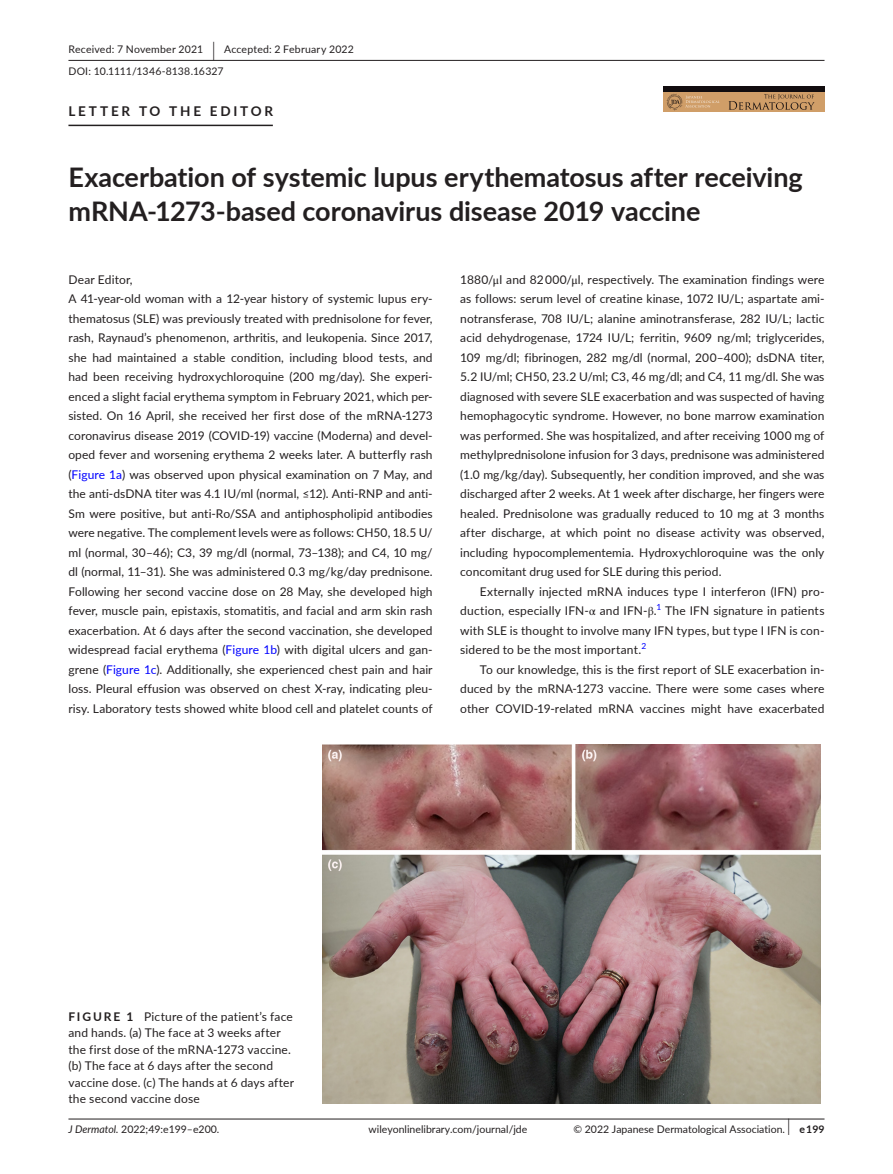
<style>
.page{position:relative;width:893px;height:1174px;background:#fff}
.page>*{position:absolute;margin:0;border:0;box-sizing:border-box;transform-origin:0 0}
.t1{font:700 27px/34.5px "Lato";letter-spacing:-.005em;color:#231f20}
.t2{font:700 13.5px "Lato";letter-spacing:.21em;color:#231f20}
.t3{font:12px/19.5px "Lato";letter-spacing:.005em;color:#231f20}
.t4{font:10.5px/21.8px "Lato";color:#231f20}
.t5{font:8.4px "Lato";color:#00f}
.s1{font-size:19.65px}
.s2{color:#00f}
.s3{font-family:"STIX"}
.s4{font-weight:700}
.s5{font-style:italic}
.s6{font-size:17.4px}
</style>
<div class="page">
<hr style="left:68px;top:1118px;width:756px;height:1px;background:#231f20">
<div style="left:663px;top:86px;width:161px;height:26px;background:#d09e68"></div>
<svg style="left:728px;top:94px;width:87px;height:16px"></svg>
<div style="left:663px;top:86px;width:161px;height:6px;background:#120d0f"></div>
<svg style="left:667px;top:94px;width:53px;height:16px"></svg>
<hr style="left:68px;top:60px;width:756px;height:1px;background:#231f20">
<hr style="left:68px;top:125px;width:205px;height:1px;background:#231f20">
<img style="left:323px;top:744px;width:497px;height:359px">
<p class="t4" style="left:68px;top:38px;width:287px">Received: 7 November 2021 <span class="s1">|</span> Accepted: 2 February 2022<br>DOI: 10.1111/1346-8138.16327</p>
<p class="t2" style="left:68px;top:101px;width:206px">LETTER TO THE EDITOR</p>
<h1 class="t1" style="left:68px;top:159px;width:736px">Exacerbation of systemic lupus erythematosus after receiving mRNA-1273-based coronavirus disease 2019 vaccine</h1>
<p class="t3" style="left:68px;top:269px;width:366px">Dear Editor,<br>A 41-year-old woman with a 12-year history of systemic lupus ery&shy;thematosus (SLE) was previously treated with prednisolone for fever, rash, Raynaud’s phenomenon, arthritis, and leukopenia. Since 2017, she had maintained a stable condition, including blood tests, and had been receiving hydroxychloroquine (200 mg/day). She experi&shy;enced a slight facial erythema symptom in February 2021, which per&shy;sisted. On 16 April, she received her first dose of the mRNA-1273 coronavirus disease 2019 (COVID-19) vaccine (Moderna) and devel&shy;oped fever and worsening erythema 2 weeks later. A butterfly rash (<span class="s2">Figure 1a</span>) was observed upon physical examination on 7 May, and the anti-dsDNA titer was 4.1 IU/ml (normal, ≤12). Anti-RNP and anti-Sm were positive, but anti-Ro/SSA and antiphospholipid antibodies were negative. The complement levels were as follows: CH50, 18.5 U/ ml (normal, 30–46); C3, 39 mg/dl (normal, 73–138); and C4, 10 mg/ dl (normal, 11–31). She was administered 0.3 mg/kg/day prednisone.<br>Following her second vaccine dose on 28 May, she developed high fever, muscle pain, epistaxis, stomatitis, and facial and arm skin rash exacerbation. At 6 days after the second vaccination, she developed widespread facial erythema (<span class="s2">Figure 1b</span>) with digital ulcers and gan&shy;grene (<span class="s2">Figure 1c</span>). Additionally, she experienced chest pain and hair loss. Pleural effusion was observed on chest X-ray, indicating pleu&shy;risy. Laboratory tests showed white blood cell and platelet counts of</p>
<p class="t3" style="left:460px;top:269px;width:366px;text-align:justify">1880/<span class="s3">μ</span>l and 82 000/<span class="s3">μ</span>l, respectively. The examination findings were as follows: serum level of creatine kinase, 1072 IU/L; aspartate ami&shy;notransferase, 708 IU/L; alanine aminotransferase, 282 IU/L; lactic acid dehydrogenase, 1724 IU/L; ferritin, 9609 ng/ml; triglycerides, 109 mg/dl; fibrinogen, 282 mg/dl (normal, 200–400); dsDNA titer, 5.2 IU/ml; CH50, 23.2 U/ml; C3, 46 mg/dl; and C4, 11 mg/dl. She was diagnosed with severe SLE exacerbation and was suspected of having hemophagocytic syndrome. However, no bone marrow examination was performed. She was hospitalized, and after receiving 1000 mg of methylprednisolone infusion for 3 days, prednisone was administered (1.0 mg/kg/day). Subsequently, her condition improved, and she was discharged after 2 weeks. At 1 week after discharge, her fingers were healed. Prednisolone was gradually reduced to 10 mg at 3 months after discharge, at which point no disease activity was observed, including hypocomplementemia. Hydroxychloroquine was the only concomitant drug used for SLE during this period.</p>
<p class="t3" style="left:460px;top:581px;width:366px;text-indent:20px">Externally injected mRNA induces type I interferon (IFN) pro&shy;duction, especially IFN-<span class="s3">α</span> and IFN-<span class="s3">β</span>.</p>
<p class="t5" style="left:656px;top:601px;width:6px">1</p>
<p class="t3" style="left:460px;top:600px;width:366px;text-align:justify;text-indent:205px">The IFN signature in patients with SLE is thought to involve many IFN types, but type I IFN is con&shy;sidered to be the most important.</p>
<p class="t5" style="left:642px;top:640px;width:6px">2</p>
<p class="t3" style="left:460px;top:659px;width:366px;text-align:justify;text-indent:20px">To our knowledge, this is the first report of SLE exacerbation in&shy;duced by the mRNA-1273 vaccine. There were some cases where other COVID-19-related mRNA vaccines might have exacerbated</p>
<p class="t3" style="left:68px;top:1007px;width:227px;line-height:16.5px"><span class="s4">FIGURE 1</span> Picture of the patient’s face and hands. (a) The face at 3 weeks after the first dose of the mRNA-1273 vaccine. (b) The face at 6 days after the second vaccine dose. (c) The hands at 6 days after the second vaccine dose</p>
<p class="t4" style="left:68px;top:1117px;width:152px"><span class="s5">J Dermatol.</span> 2022;49:e199–e200.</p>
<p class="t4" style="left:369px;top:1117px;width:160px">wileyonlinelibrary.com/journal/jde</p>
<p class="t4" style="left:573px;top:1117px;width:253px">© 2022 Japanese Dermatological Association. <span class="s6">|</span> <span class="s4">e199</span></p>
</div>
